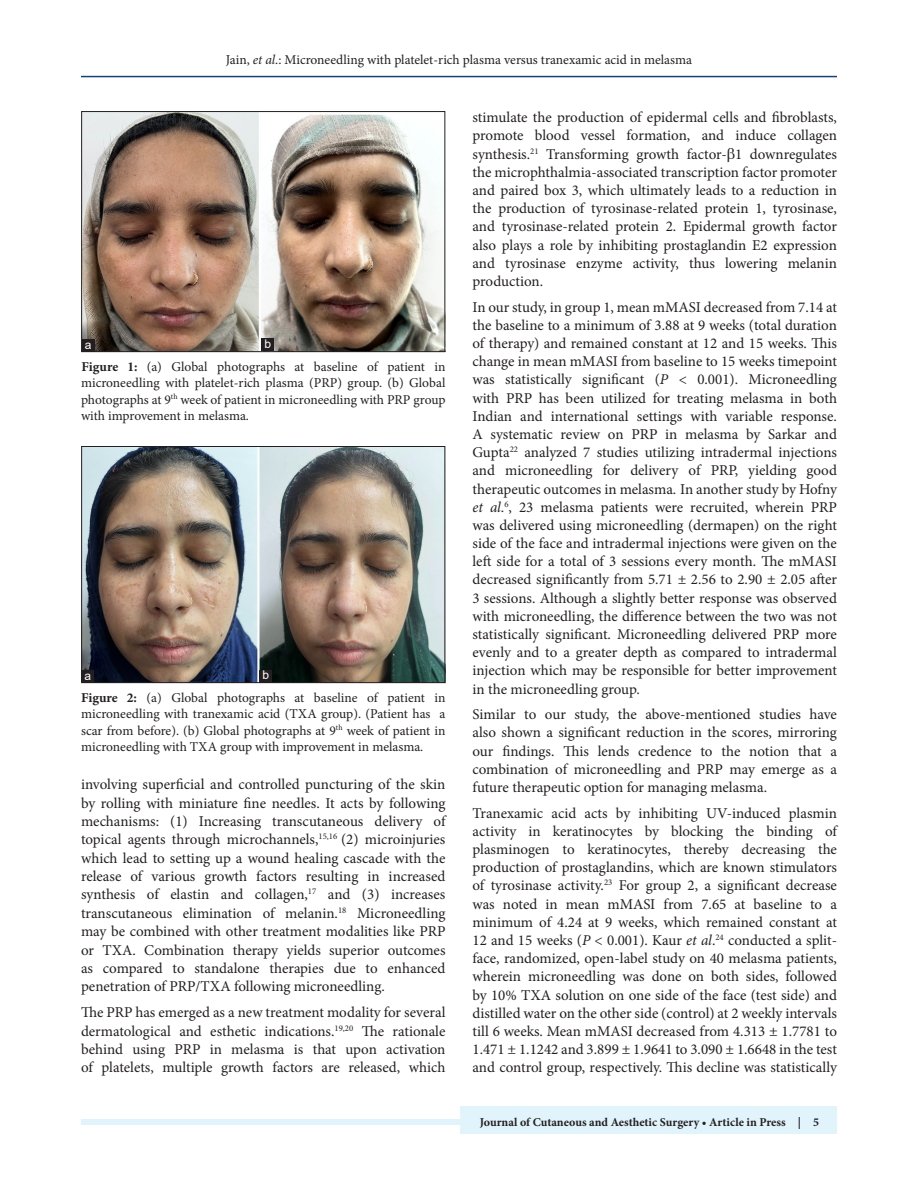
<style>
.page{position:relative;width:918px;height:1188px;background:#fff}
.page>*{position:absolute;margin:0;border:0;box-sizing:border-box;transform-origin:0 0}
.TX{font:15px/18.1px "Minion Pro";color:#231f20;text-align:justify}
.FGC{font:13.5px/16.5px "Minion Pro";color:#231f20;text-align:justify}
.t1{font:700 12px "Minion Pro";color:#231f20}
.LABEL{font:12px "Arial";color:#fff}
.s1{font-style:italic}
.s2{font-weight:700}
</style>
<div class="page">
<hr style="left:81px;top:76px;width:756px;height:1px;background:#164077">
<div style="left:81px;top:1119px;width:756px;height:6px;background:#e1f4fc"></div>
<div style="left:460px;top:1106px;width:377px;height:28px;background:#e1f4fc"></div>
<img style="left:83px;top:113px;width:360px;height:237px">
<div style="left:81px;top:111px;width:364px;height:241px;border:1px solid #231f20"></div>
<div style="left:82px;top:339px;width:12px;height:13px;background:#231f20"></div>
<div style="left:261px;top:338px;width:13px;height:13px;background:#231f20"></div>
<img style="left:83px;top:448px;width:360px;height:233px">
<div style="left:81px;top:446px;width:364px;height:237px;border:1px solid #231f20"></div>
<div style="left:82px;top:670px;width:12px;height:13px;background:#231f20"></div>
<div style="left:259px;top:670px;width:13px;height:13px;background:#231f20"></div>
<p class="FGC" style="left:226px;top:51px;width:468px">Jain, <span class="s1">et al</span>.: Microneedling with platelet-rich plasma versus tranexamic acid in melasma</p>
<p class="LABEL" style="left:85px;top:336px;width:8px">a</p>
<p class="LABEL" style="left:264px;top:336px;width:8px">b</p>
<p class="FGC" style="left:81px;top:358px;width:366px"><span class="s2">Figure 1:</span> (a) Global photographs at baseline of patient in microneedling with platelet-rich plasma (PRP) group. (b) Global photographs at 9<sup>th</sup> week of patient in microneedling with PRP group with improvement in melasma.</p>
<p class="LABEL" style="left:85px;top:667px;width:8px">a</p>
<p class="LABEL" style="left:263px;top:667px;width:8px">b</p>
<p class="FGC" style="left:81px;top:689px;width:366px"><span class="s2">Figure 2:</span> (a) Global photographs at baseline of patient in microneedling with tranexamic acid (TXA group). (Patient has a scar from before). (b) Global photographs at 9<sup>th</sup> week of patient in microneedling with TXA group with improvement in melasma.</p>
<p class="TX" style="left:81px;top:775px;width:366px">involving superficial and controlled puncturing of the skin by rolling with miniature fine needles. It acts by following mechanisms: (1) Increasing transcutaneous delivery of topical agents through microchannels,<sup>15,16</sup> (2) microinjuries which lead to setting up a wound healing cascade with the release of various growth factors resulting in increased synthesis of elastin and collagen,<sup>17</sup> and (3) increases transcutaneous elimination of melanin.<sup>18</sup> Microneedling may be combined with other treatment modalities like PRP or TXA. Combination therapy yields superior outcomes as compared to standalone therapies due to enhanced penetration of PRP/TXA following microneedling.</p>
<p class="TX" style="left:81px;top:1003px;width:366px">The PRP has emerged as a new treatment modality for several dermatological and esthetic indications.<sup>19,20</sup> The rationale behind using PRP in melasma is that upon activation of platelets, multiple growth factors are released, which</p>
<p class="TX" style="left:472px;top:108px;width:366px">stimulate the production of epidermal cells and fibroblasts, promote blood vessel formation, and induce collagen synthesis.<sup>21</sup> Transforming growth factor- 1 downregulates the microphthalmia-associated transcription factor promoter and paired box 3, which ultimately leads to a reduction in the production of tyrosinase-related protein 1, tyrosinase, and tyrosinase-related protein 2. Epidermal growth factor also plays a role by inhibiting prostaglandin E2 expression and tyrosinase enzyme activity, thus lowering melanin production.</p>
<p class="TX" style="left:472px;top:298px;width:366px">In our study, in group 1, mean mMASI decreased from 7.14 at the baseline to a minimum of 3.88 at 9 weeks (total duration of therapy) and remained constant at 12 and 15 weeks. This change in mean mMASI from baseline to 15 weeks timepoint was statistically significant (<span class="s1">P</span> &lt; 0.001). Microneedling with PRP has been utilized for treating melasma in both Indian and international settings with variable response.<br>A systematic review on PRP in melasma by Sarkar and Gupta<sup>22</sup> analyzed 7 studies utilizing intradermal injections and microneedling for delivery of PRP, yielding good therapeutic outcomes in melasma. In another study by Hofny <span class="s1">et al</span>.<sup>6</sup>, 23 melasma patients were recruited, wherein PRP was delivered using microneedling (dermapen) on the right side of the face and intradermal injections were given on the left side for a total of 3 sessions every month. The mMASI decreased significantly from 5.71 ± 2.56 to 2.90 ± 2.05 after 3 sessions. Although a slightly better response was observed with microneedling, the difference between the two was not statistically significant. Microneedling delivered PRP more evenly and to a greater depth as compared to intradermal injection which may be responsible for better improvement in the microneedling group.</p>
<p class="TX" style="left:472px;top:705px;width:366px">Similar to our study, the above-mentioned studies have also shown a significant reduction in the scores, mirroring our findings. This lends credence to the notion that a combination of microneedling and PRP may emerge as a future therapeutic option for managing melasma.</p>
<p class="TX" style="left:472px;top:804px;width:366px">Tranexamic acid acts by inhibiting UV-induced plasmin activity in keratinocytes by blocking the binding of plasminogen to keratinocytes, thereby decreasing the production of prostaglandins, which are known stimulators of tyrosinase activity.<sup>23</sup> For group 2, a significant decrease was noted in mean mMASI from 7.65 at baseline to a minimum of 4.24 at 9 weeks, which remained constant at 12 and 15 weeks (<span class="s1">P</span> &lt; 0.001). Kaur <span class="s1">et al</span>.<sup>24</sup> conducted a split&shy;face, randomized, open-label study on 40 melasma patients, wherein microneedling was done on both sides, followed by 10% TXA solution on one side of the face (test side) and distilled water on the other side (control) at 2 weekly intervals till 6 weeks. Mean mMASI decreased from 4.313 ± 1.7781 to 1.471 ± 1.1242 and 3.899 ± 1.9641 to 3.090 ± 1.6648 in the test and control group, respectively. This decline was statistically</p>
<p class="t1" style="left:480px;top:1113px;width:341px">Journal of Cutaneous and Aesthetic Surgery • Article in Press | 5</p>
</div>
